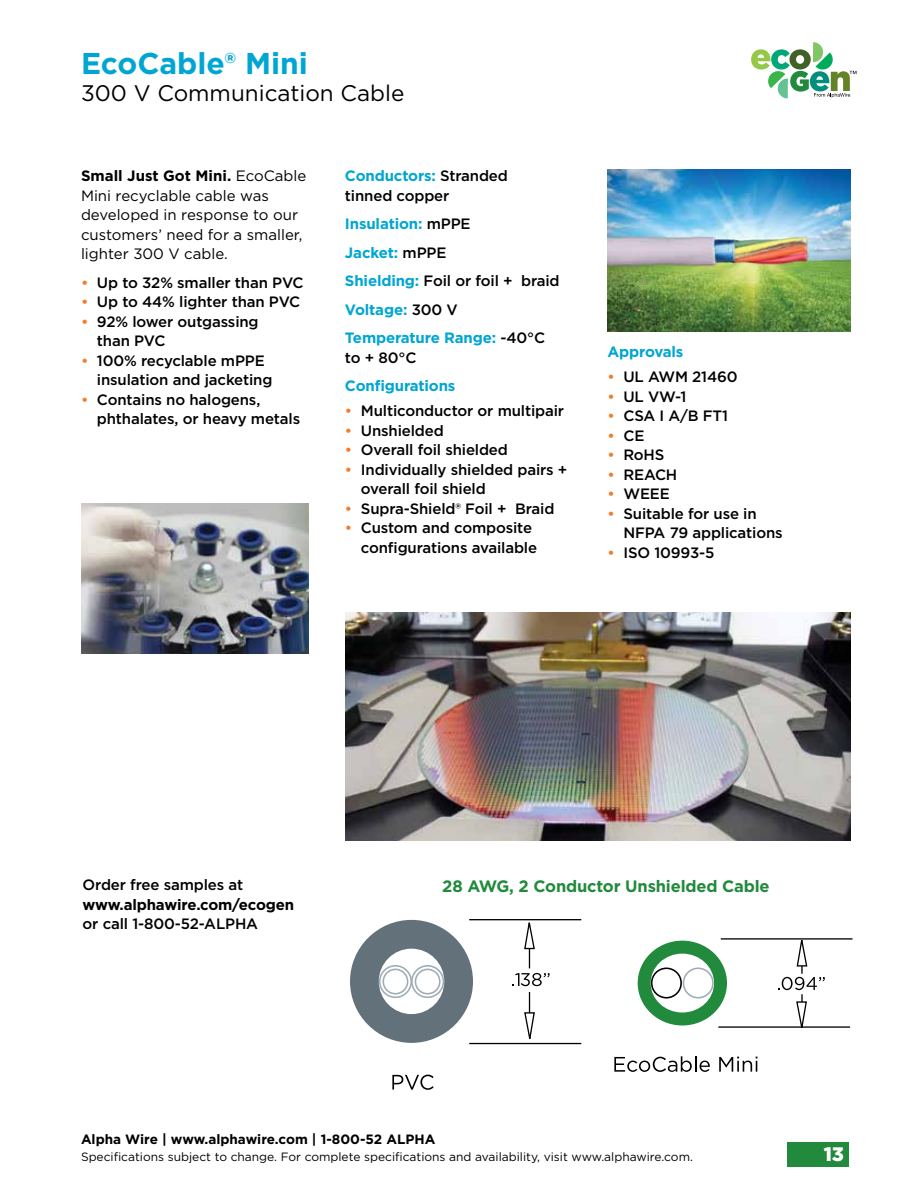
<style>
.page{position:relative;width:918px;height:1188px;background:#fff}
.page>*{position:absolute;margin:0;border:0;box-sizing:border-box;transform-origin:0 0}
.t1{font:700 30px "Gotham";color:#00a6d3}
.t2{font:22.5px "Gotham";color:#000}
.t3{font:900 19.5px "Gotham";color:#fff}
.t4{font:700 16.5px "Gotham";letter-spacing:-.01em;color:#218a3c}
.t5{font:500 15px/19.5px "Gotham";letter-spacing:-.01em;color:#000}
.t6{font:15px/19.5px "Gotham";color:#000}
.t7{font:700 15px/28.5px "Gotham";letter-spacing:-.01em;color:#00a6d3}
.t8{font:700 15px "Gotham";letter-spacing:-.01em;color:#000}
.t9{font:700 13.5px "Gotham";color:#000}
.t10{font:12px "Gotham";color:#000}
.s1{font-weight:700}
.s2{color:#f47b29}
.s3{font-weight:700;color:#00a6d3}
.s4{font-weight:500;color:#000}
</style>
<div class="page">
<div style="left:787px;top:1142px;width:62px;height:24px;background:#218a3c"></div>
<svg style="left:751px;top:42px;width:105px;height:56px"></svg>
<img style="left:608px;top:169px;width:242px;height:162px">
<svg style="left:350px;top:920px;width:123px;height:123px"></svg>
<hr style="left:469px;top:1043px;width:112px;height:1px;background:#000">
<hr style="left:469px;top:919px;width:112px;height:1px;background:#000">
<hr style="left:721px;top:938px;width:132px;height:2px;background:#000">
<hr style="left:718px;top:1026px;width:132px;height:2px;background:#000">
<svg style="left:392px;top:1075px;width:42px;height:15px"></svg>
<svg style="left:614px;top:1056px;width:96px;height:16px"></svg>
<svg style="left:719px;top:1057px;width:38px;height:15px"></svg>
<svg style="left:380px;top:966px;width:31px;height:31px"></svg>
<div style="left:379px;top:965px;width:33px;height:33px;border:2px solid #9eacb5;border-radius:50%"></div>
<div style="left:383px;top:969px;width:25px;height:25px;background:#fff;border-radius:50%"></div>
<div style="left:383px;top:969px;width:25px;height:26px;border:2px solid #9eacb5;border-radius:50%"></div>
<svg style="left:412px;top:966px;width:31px;height:31px"></svg>
<div style="left:411px;top:965px;width:33px;height:33px;border:2px solid #9eacb5;border-radius:50%"></div>
<div style="left:415px;top:969px;width:25px;height:25px;background:#fff;border-radius:50%"></div>
<div style="left:415px;top:969px;width:26px;height:26px;border:2px solid #9eacb5;border-radius:50%"></div>
<svg style="left:513px;top:922px;width:312px;height:117px"></svg>
<img style="left:81px;top:503px;width:227px;height:151px">
<img style="left:345px;top:613px;width:505px;height:227px">
<h1 class="t1" style="left:81px;top:43px;width:228px">EcoCable® Mini</h1>
<h2 class="t2" style="left:81px;top:78px;width:325px">300 V Communication Cable</h2>
<p class="t6" style="left:81px;top:166px;width:227px"><span class="s1">Small Just Got Mini.</span> EcoCable<br>Mini recyclable cable was developed in response to our customers’ need for a smaller, lighter 300 V cable.</p>
<p class="t5" style="left:81px;top:273px;width:224px"><span class="s2">•</span> Up to 32% smaller than PVC</p>
<p class="t5" style="left:81px;top:292px;width:221px"><span class="s2">•</span> Up to 44% lighter than PVC</p>
<p class="t5" style="left:97px;top:312px;width:163px;text-indent:-16px"><span class="s2">•</span> 92% lower outgassing than PVC</p>
<p class="t5" style="left:97px;top:351px;width:177px;text-indent:-16px"><span class="s2">•</span> 100% recyclable mPPE insulation and jacketing</p>
<p class="t5" style="left:97px;top:390px;width:205px;text-indent:-16px"><span class="s2">•</span> Contains no halogens, phthalates, or heavy metals</p>
<p class="t5" style="left:345px;top:166px;width:164px"><span class="s3">Conductors:</span> Stranded tinned copper</p>
<p class="t7" style="left:345px;top:210px;width:216px">Insulation: <span class="s4">mPPE<br></span>Jacket: <span class="s4">mPPE<br></span>Shielding: <span class="s4">Foil or foil + braid<br></span>Voltage: <span class="s4">300 V<br></span>Temperature Range: <span class="s4">-40°C</span></p>
<p class="t5" style="left:345px;top:348px;width:73px">to + 80°C</p>
<p class="t7" style="left:345px;top:372px;width:112px">Configurations</p>
<p class="t5" style="left:345px;top:401px;width:221px"><span class="s2">•</span> Multiconductor or multipair</p>
<p class="t5" style="left:345px;top:421px;width:100px"><span class="s2">•</span> Unshielded</p>
<p class="t5" style="left:345px;top:440px;width:164px"><span class="s2">•</span> Overall foil shielded</p>
<p class="t5" style="left:361px;top:460px;width:208px;text-indent:-16px"><span class="s2">•</span> Individually shielded pairs + overall foil shield</p>
<p class="t5" style="left:345px;top:499px;width:211px"><span class="s2">•</span> Supra-Shield® Foil + Braid</p>
<p class="t5" style="left:361px;top:518px;width:178px;text-indent:-16px"><span class="s2">•</span> Custom and composite configurations available</p>
<p class="t7" style="left:608px;top:338px;width:78px">Approvals</p>
<p class="t5" style="left:608px;top:367px;width:132px"><span class="s2">•</span> UL AWM 21460</p>
<p class="t5" style="left:608px;top:387px;width:81px"><span class="s2">•</span> UL VW-1</p>
<p class="t5" style="left:608px;top:406px;width:122px"><span class="s2">•</span> CSA I A/B FT1</p>
<p class="t5" style="left:608px;top:426px;width:38px"><span class="s2">•</span> CE</p>
<p class="t5" style="left:608px;top:445px;width:59px"><span class="s2">•</span> RoHS</p>
<p class="t5" style="left:608px;top:465px;width:71px"><span class="s2">•</span> REACH</p>
<p class="t5" style="left:608px;top:484px;width:64px"><span class="s2">•</span> WEEE</p>
<p class="t5" style="left:623px;top:504px;width:161px;text-indent:-16px"><span class="s2">•</span> Suitable for use in<br>NFPA 79 applications</p>
<p class="t5" style="left:608px;top:543px;width:109px"><span class="s2">•</span> ISO 10993-5</p>
<p class="t5" style="left:83px;top:875px;width:162px">Order free samples at</p>
<p class="t8" style="left:83px;top:895px;width:213px">www.alphawire.com/ecogen</p>
<p class="t5" style="left:83px;top:914px;width:177px">or call 1-800-52-ALPHA</p>
<p class="t4" style="left:442px;top:875px;width:329px">28 AWG, 2 Conductor Unshielded Cable</p>
<p class="t9" style="left:81px;top:1131px;width:356px">Alpha Wire | www.alphawire.com | 1-800-52 ALPHA</p>
<p class="t10" style="left:81px;top:1149px;width:614px">Specifications subject to change. For complete specifications and availability, visit www.alphawire.com.</p>
<h3 class="t3" style="left:824px;top:1141px;width:22px">13</h3>
</div>
